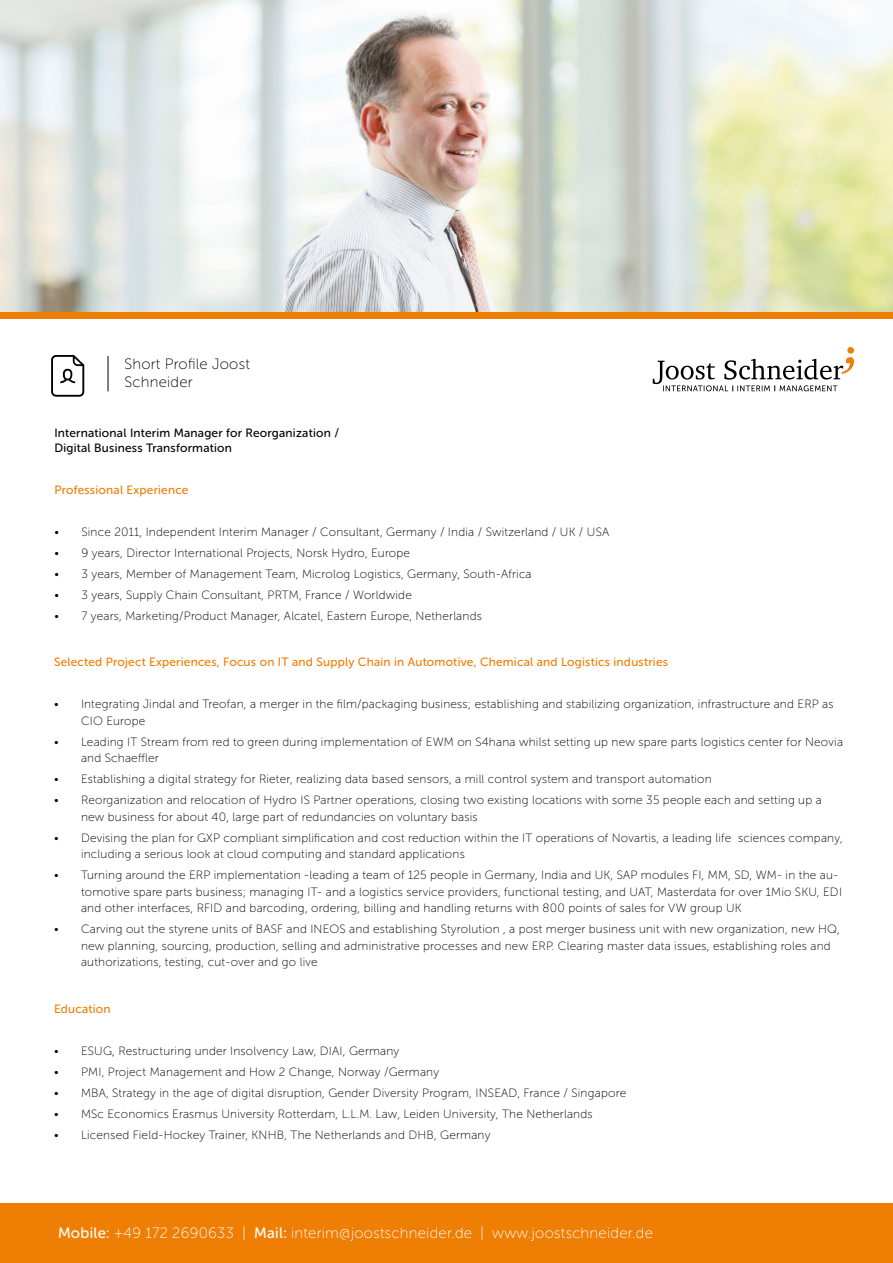
<style>
.page{position:relative;width:893px;height:1263px;background:#fff}
.page>*{position:absolute;margin:0;border:0;box-sizing:border-box;transform-origin:0 0}
.t1{font:15px "Museo Sans Rounded 100";letter-spacing:.02em;color:#fff}
.t2{font:15px/18px "Museo Sans Rounded 100";letter-spacing:.02em;color:#000}
.t3{font:12px/16.5px "Museo Sans Rounded 100";letter-spacing:.02em;color:#000}
.t4{font:12px "Museo Sans Rounded 500";letter-spacing:.02em;color:#ef7e04}
.t5{font:12px/15px "Museo Sans Rounded 500";letter-spacing:.02em;color:#000}
.s1{font-family:"Museo Sans Rounded 500"}
</style>
<div class="page">
<div style="left:0;top:1203px;width:893px;height:60px;background:#ef7e04"></div>
<img style="left:0;top:0;width:893px;height:313px">
<hr style="left:108px;top:356px;width:1px;height:35px;background:#000">
<svg style="left:51px;top:355px;width:33px;height:42px"></svg>
<div style="left:847px;top:347px;width:7px;height:7px;background:#ef7e04;border-radius:50%"></div>
<svg style="left:653px;top:357px;width:201px;height:34px"></svg>
<div style="left:0;top:313px;width:893px;height:6px;background:#ef7e04"></div>
<p class="t2" style="left:124px;top:355px;width:127px">Short Profile Joost<br>Schneider</p>
<p class="t5" style="left:54px;top:425px;width:286px">International Interim Manager for Reorganization /<br>Digital Business Transformation</p>
<p class="t4" style="left:54px;top:483px;width:136px">Professional Experience</p>
<p class="t3" style="left:54px;top:524px;width:556px">• Since 2011, Independent Interim Manager / Consultant, Germany / India / Switzerland / UK / USA</p>
<p class="t3" style="left:54px;top:545px;width:357px">• 9 years, Director International Projects, Norsk Hydro, Europe</p>
<p class="t3" style="left:54px;top:566px;width:479px">• 3 years, Member of Management Team, Microlog Logistics, Germany, South-Africa</p>
<p class="t3" style="left:54px;top:587px;width:359px">• 3 years, Supply Chain Consultant, PRTM, France / Worldwide</p>
<p class="t3" style="left:54px;top:608px;width:429px">• 7 years, Marketing/Product Manager, Alcatel, Eastern Europe, Netherlands</p>
<p class="t4" style="left:54px;top:655px;width:616px">Selected Project Experiences, Focus on IT and Supply Chain in Automotive, Chemical and Logistics industries</p>
<p class="t3" style="left:81px;top:696px;width:754px;text-indent:-27px">• Integrating Jindal and Treofan, a merger in the film/packaging business; establishing and stabilizing organization, infrastructure and ERP as<br>CIO Europe</p>
<p class="t3" style="left:81px;top:733px;width:763px;text-indent:-27px">• Leading IT Stream from red to green during implementation of EWM on S4hana whilst setting up new spare parts logistics center for Neovia and Schaeffler</p>
<p class="t3" style="left:54px;top:771px;width:659px">• Establishing a digital strategy for Rieter, realizing data based sensors, a mill control system and transport automation</p>
<p class="t3" style="left:81px;top:792px;width:742px;text-indent:-27px">• Reorganization and relocation of Hydro IS Partner operations, closing two existing locations with some 35 people each and setting up a new business for about 40, large part of redundancies on voluntary basis</p>
<p class="t3" style="left:81px;top:829px;width:763px;text-indent:-27px">• Devising the plan for GXP compliant simplification and cost reduction within the IT operations of Novartis, a leading life sciences company, including a serious look at cloud computing and standard applications</p>
<p class="t3" style="left:81px;top:867px;width:762px;text-indent:-27px">• Turning around the ERP implementation -leading a team of 125 people in Germany, India and UK, SAP modules FI, MM, SD, WM- in the au&shy;tomotive spare parts business; managing IT- and a logistics service providers, functional testing, and UAT, Masterdata for over 1Mio SKU, EDI and other interfaces, RFID and barcoding, ordering, billing and handling returns with 800 points of sales for VW group UK</p>
<p class="t3" style="left:81px;top:921px;width:760px;text-indent:-27px">• Carving out the styrene units of BASF and INEOS and establishing Styrolution , a post merger business unit with new organization, new HQ, new planning, sourcing, production, selling and administrative processes and new ERP. Clearing master data issues, establishing roles and authorizations, testing, cut-over and go live</p>
<p class="t4" style="left:54px;top:1002px;width:58px">Education</p>
<p class="t3" style="left:54px;top:1042px;width:347px">• ESUG, Restructuring under Insolvency Law, DIAI, Germany</p>
<p class="t3" style="left:54px;top:1063px;width:387px">• PMI, Project Management and How 2 Change, Norway /Germany</p>
<p class="t3" style="left:54px;top:1084px;width:574px">• MBA, Strategy in the age of digital disruption, Gender Diversity Program, INSEAD, France / Singapore</p>
<p class="t3" style="left:54px;top:1105px;width:540px">• MSc Economics Erasmus University Rotterdam, L.L.M. Law, Leiden University, The Netherlands</p>
<p class="t3" style="left:54px;top:1126px;width:438px">• Licensed Field-Hockey Trainer, KNHB, The Netherlands and DHB, Germany</p>
<p class="t1" style="left:58px;top:1225px;width:596px"><span class="s1">Mobile:</span> +49 172 2690633 | <span class="s1">Mail:</span> interim@joostschneider.de | www.joostschneider.de</p>
</div>
